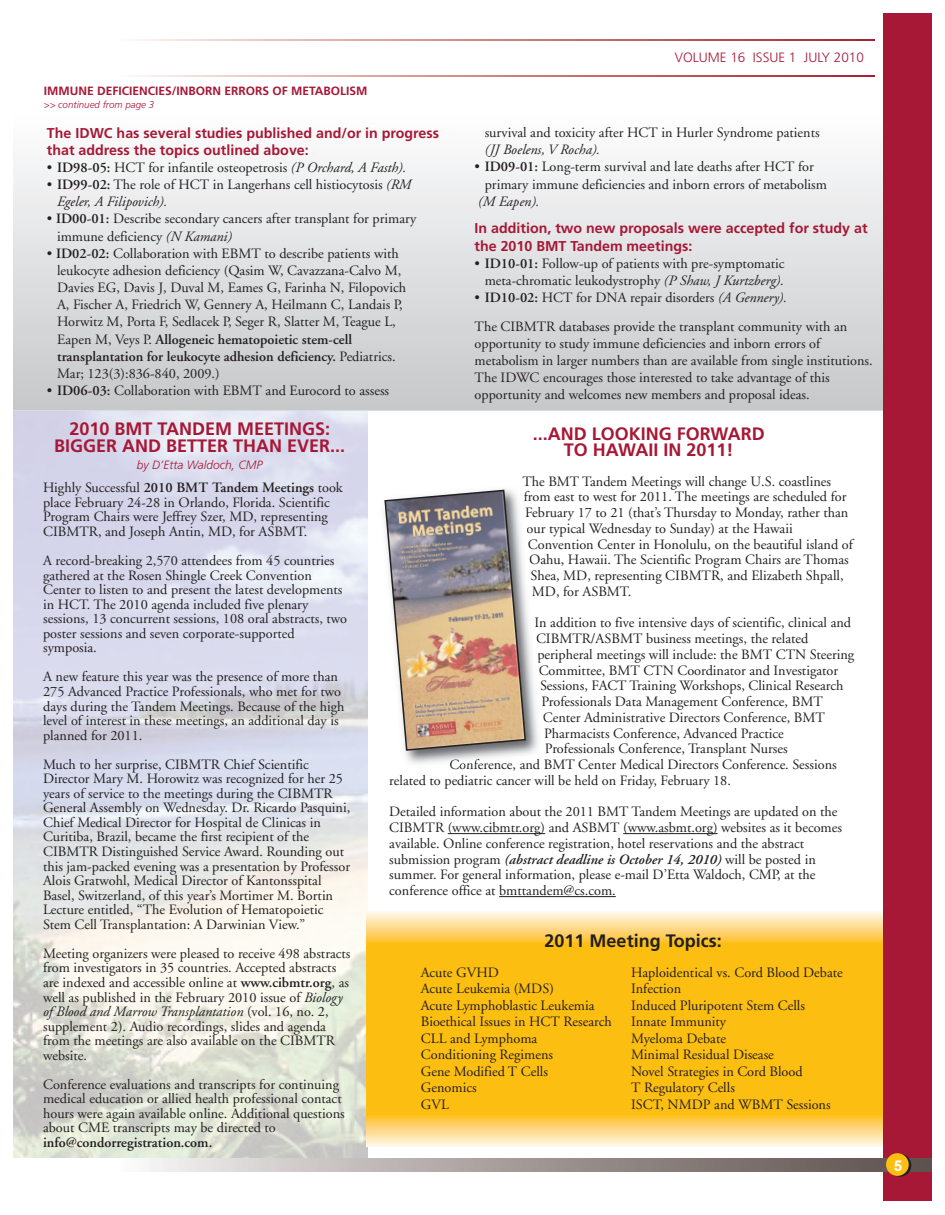
<style>
.page{position:relative;width:945px;height:1215px;background:#fff}
.page>*{position:absolute;margin:0;border:0;box-sizing:border-box;transform-origin:0 0}
.t1{font:700 18px/16.8px "Frutiger";color:#a61836;text-align:center}
.t2{font:700 18px "Frutiger";color:#231f20}
.t3{font:700 15px "Arial";color:#fff}
.t4{font:14.25px/14.5px "Adobe Garamond";color:#231f20}
.t5{font:700 14.25px/17.1px "Frutiger";color:#a61836}
.t6{font:italic 14.25px "Adobe Garamond";color:#231f20}
.t7{font:600 14.25px "Adobe Garamond";color:#231f20}
.t8{font:300 13.5px "Frutiger";color:#a61836}
.t9{font:700 12px "Frutiger";color:#a61836}
.t10{font:italic 300 12px "Frutiger";color:#a61836}
.t11{font:italic 300 9.75px "Frutiger";color:#a61836}
.s1{font-weight:600}
.s2{font-style:italic}
.s3{font-weight:600;font-style:italic}
</style>
<div class="page">
<img style="left:14px;top:411px;width:353px;height:747px">
<div style="left:367px;top:925px;width:518px;height:203px;background:#fdbe12"></div>
<svg style="left:367px;top:911px;width:516px;height:31px;background:#fedd92"></svg>
<div style="left:367px;top:1115px;width:518px;height:32px;background:linear-gradient(to bottom,#febf29,#fef6e8)"></div>
<div style="left:883px;top:14px;width:49px;height:1188px;background:#a61836"></div>
<svg style="left:149px;top:1158px;width:783px;height:14px;background:#a49c99"></svg>
<svg style="left:889px;top:1154px;width:22px;height:23px"></svg>
<div style="left:886px;top:1153px;width:23px;height:23px;background:#fdbe12;border-radius:50%"></div>
<svg style="left:138px;top:39px;width:736px;height:2px"></svg>
<svg style="left:138px;top:75px;width:736px;height:2px"></svg>
<hr style="left:448px;top:833px;width:97px;height:1px;background:#231f20">
<hr style="left:623px;top:833px;width:95px;height:1px;background:#231f20">
<hr style="left:499px;top:896px;width:117px;height:1px;background:#231f20">
<img style="left:405px;top:754px;width:134px;height:10px">
<img style="left:450px;top:759px;width:46px;height:8px">
<img style="left:384px;top:489px;width:163px;height:265px">
<p class="t9" style="left:44px;top:86px;width:325px">IMMUNE DEFICIENCIES/INBORN ERRORS OF METABOLISM</p>
<p class="t11" style="left:44px;top:101px;width:112px">&gt;&gt; continued from page 3</p>
<p class="t5" style="left:47px;top:125px;width:394px">The IDWC has several studies published and/or in progress that address the topics outlined above:</p>
<p class="t4" style="left:47px;top:161px;width:361px">• <span class="s1">ID98-05:</span> HCT for infantile osteopetrosis <span class="s2">(P Orchard, A Fasth).</span></p>
<p class="t4" style="left:57px;top:177px;width:356px;line-height:17.1px;text-indent:-10px">• <span class="s1">ID99-02:</span> The role of HCT in Langerhans cell histiocytosis <span class="s2">(RM<br>Egeler, A Filipovich).</span></p>
<p class="t4" style="left:57px;top:212px;width:361px;line-height:17.1px;text-indent:-10px">• <span class="s1">ID00-01:</span> Describe secondary cancers after transplant for primary immune deficiency <span class="s2">(N Kamani)</span></p>
<p class="t4" style="left:57px;top:246px;width:351px;line-height:17.1px;text-indent:-10px">• <span class="s1">ID02-02:</span> Collaboration with EBMT to describe patients with leukocyte adhesion deficiency (Qasim W, Cavazzana-Calvo M, Davies EG, Davis J, Duval M, Eames G, Farinha N, Filopovich A, Fischer A, Friedrich W, Gennery A, Heilmann C, Landais P, Horwitz M, Porta F, Sedlacek P, Seger R, Slatter M, Teague L, Eapen M, Veys P. <span class="s1">Allogeneic hematopoietic stem-cell transplantation for leukocyte adhesion deficiency.</span> Pediatrics.<br>Mar; 123(3):836-840, 2009.)</p>
<p class="t4" style="left:47px;top:385px;width:344px">• <span class="s1">ID06-03:</span> Collaboration with EBMT and Eurocord to assess</p>
<p class="t8" style="left:675px;top:52px;width:191px">VOLUME 16 ISSUE 1 JULY 2010</p>
<p class="t4" style="left:485px;top:126px;width:336px">survival and toxicity after HCT in Hurler Syndrome patients</p>
<p class="t6" style="left:485px;top:144px;width:117px">(JJ Boelens, V Rocha).</p>
<p class="t4" style="left:485px;top:160px;width:344px;line-height:17.1px;text-indent:-10px">• <span class="s1">ID09-01:</span> Long-term survival and late deaths after HCT for primary immune deficiencies and inborn errors of metabolism</p>
<p class="t6" style="left:478px;top:196px;width:63px">(M Eapen).</p>
<p class="t5" style="left:475px;top:221px;width:395px">In addition, two new proposals were accepted for study at the 2010 BMT Tandem meetings:</p>
<p class="t4" style="left:475px;top:256px;width:312px;line-height:17.1px;text-align:right">• <span class="s1">ID10-01:</span> Follow-up of patients with pre-symptomatic meta-chromatic leukodystrophy <span class="s2">(P Shaw, J Kurtzberg).</span></p>
<p class="t4" style="left:475px;top:285px;width:374px;line-height:28.5px">• <span class="s1">ID10-02:</span> HCT for DNA repair disorders <span class="s2">(A Gennery).<br></span>The CIBMTR databases provide the transplant community with an</p>
<p class="t4" style="left:475px;top:336px;width:400px;line-height:17.2px">opportunity to study immune deficiencies and inborn errors of metabolism in larger numbers than are available from single institutions.<br>The IDWC encourages those interested to take advantage of this opportunity and welcomes new members and proposal ideas.</p>
<p class="t1" style="left:54px;top:422px;width:293px">2010 BMT TANDEM MEETINGS:<br>BIGGER AND BETTER THAN EVER...</p>
<p class="t10" style="left:137px;top:460px;width:127px">by D’Etta Waldoch, CMP</p>
<p class="t4" style="left:43px;top:482px;width:301px">Highly Successful <span class="s1">2010 BMT Tandem Meetings</span> took place February 24-28 in Orlando, Florida. Scientific Program Chairs were Jeffrey Szer, MD, representing CIBMTR, and Joseph Antin, MD, for ASBMT.</p>
<p class="t4" style="left:43px;top:554px;width:306px">A record-breaking 2,570 attendees from 45 countries gathered at the Rosen Shingle Creek Convention Center to listen to and present the latest developments in HCT. The 2010 agenda included five plenary sessions, 13 concurrent sessions, 108 oral abstracts, two poster sessions and seven corporate-supported symposia.</p>
<p class="t4" style="left:43px;top:671px;width:303px">A new feature this year was the presence of more than 275 Advanced Practice Professionals, who met for two days during the Tandem Meetings. Because of the high level of interest in these meetings, an additional day is planned for 2011.</p>
<p class="t4" style="left:43px;top:758px;width:309px">Much to her surprise, CIBMTR Chief Scientific Director Mary M. Horowitz was recognized for her 25 years of service to the meetings during the CIBMTR General Assembly on Wednesday. Dr. Ricardo Pasquini, Chief Medical Director for Hospital de Clinicas in Curitiba, Brazil, became the first recipient of the CIBMTR Distinguished Service Award. Rounding out this jam-packed evening was a presentation by Professor Alois Gratwohl, Medical Director of Kantonsspital Basel, Switzerland, of this year’s Mortimer M. Bortin Lecture entitled, “The Evolution of Hematopoietic Stem Cell Transplantation: A Darwinian View.”</p>
<p class="t4" style="left:43px;top:947px;width:309px">Meeting organizers were pleased to receive 498 abstracts from investigators in 35 countries. Accepted abstracts are indexed and accessible online at <span class="s1">www.cibmtr.org</span>, as well as published in the February 2010 issue of <span class="s2">Biology of Blood and Marrow Transplantation</span> (vol. 16, no. 2, supplement 2). Audio recordings, slides and agenda from the meetings are also available on the CIBMTR website.</p>
<p class="t4" style="left:43px;top:1078px;width:303px">Conference evaluations and transcripts for continuing medical education or allied health professional contact hours were again available online. Additional questions about CME transcripts may be directed to</p>
<p class="t7" style="left:43px;top:1137px;width:171px">info@condorregistration.com.</p>
<p class="t1" style="left:533px;top:427px;width:234px">...AND LOOKING FORWARD<br>TO HAWAII IN 2011!</p>
<p class="t4" style="left:522px;top:475px;width:310px">The BMT Tandem Meetings will change U.S. coastlines</p>
<p class="t4" style="left:524px;top:491px;width:324px">from east to west for 2011. The meetings are scheduled for</p>
<p class="t4" style="left:525px;top:507px;width:325px">February 17 to 21 (that’s Thursday to Monday, rather than</p>
<p class="t4" style="left:526px;top:522px;width:268px">our typical Wednesday to Sunday) at the Hawaii</p>
<p class="t4" style="left:528px;top:538px;width:327px">Convention Center in Honolulu, on the beautiful island of</p>
<p class="t4" style="left:529px;top:554px;width:321px">Oahu, Hawaii. The Scientific Program Chairs are Thomas</p>
<p class="t4" style="left:531px;top:570px;width:315px">Shea, MD, representing CIBMTR, and Elizabeth Shpall,</p>
<p class="t4" style="left:532px;top:585px;width:101px">MD, for ASBMT.</p>
<p class="t4" style="left:535px;top:617px;width:318px">In addition to five intensive days of scientific, clinical and</p>
<p class="t4" style="left:536px;top:633px;width:274px">CIBMTR/ASBMT business meetings, the related</p>
<p class="t4" style="left:537px;top:648px;width:318px">peripheral meetings will include: the BMT CTN Steering</p>
<p class="t4" style="left:539px;top:664px;width:301px">Committee, BMT CTN Coordinator and Investigator</p>
<p class="t4" style="left:540px;top:680px;width:305px">Sessions, FACT Training Workshops, Clinical Research</p>
<p class="t4" style="left:541px;top:696px;width:283px">Professionals Data Management Conference, BMT</p>
<p class="t4" style="left:543px;top:711px;width:284px">Center Administrative Directors Conference, BMT</p>
<p class="t4" style="left:544px;top:727px;width:241px">Pharmacists Conference, Advanced Practice</p>
<p class="t4" style="left:545px;top:743px;width:244px">Professionals Conference, Transplant Nurses</p>
<p class="t4" style="left:449px;top:759px;width:389px">Conference, and BMT Center Medical Directors Conference. Sessions</p>
<p class="t4" style="left:389px;top:774px;width:343px">related to pediatric cancer will be held on Friday, February 18.</p>
<p class="t4" style="left:389px;top:805px;width:454px;line-height:15.8px">Detailed information about the 2011 BMT Tandem Meetings are updated on the CIBMTR (www.cibmtr.org) and ASBMT (www.asbmt.org) websites as it becomes available. Online conference registration, hotel reservations and the abstract submission program <span class="s3">(abstract deadline is October 14, 2010)</span> will be posted in summer. For general information, please e-mail D’Etta Waldoch, CMP, at the conference office at bmttandem@cs.com.</p>
<p class="t2" style="left:545px;top:934px;width:179px">2011 Meeting Topics:</p>
<p class="t4" style="left:421px;top:965px;width:192px;line-height:16.5px">Acute GVHD<br>Acute Leukemia (MDS)<br>Acute Lymphoblastic Leukemia<br>Bioethical Issues in HCT Research<br>CLL and Lymphoma<br>Conditioning Regimens<br>Gene Modified T Cells<br>Genomics<br>GVL</p>
<p class="t4" style="left:631px;top:965px;width:213px;line-height:16.5px">Haploidentical vs. Cord Blood Debate<br>Infection<br>Induced Pluripotent Stem Cells<br>Innate Immunity<br>Myeloma Debate<br>Minimal Residual Disease<br>Novel Strategies in Cord Blood<br>T Regulatory Cells<br>ISCT, NMDP and WBMT Sessions</p>
<p class="t3" style="left:894px;top:1157px;width:10px">5</p>
</div>
